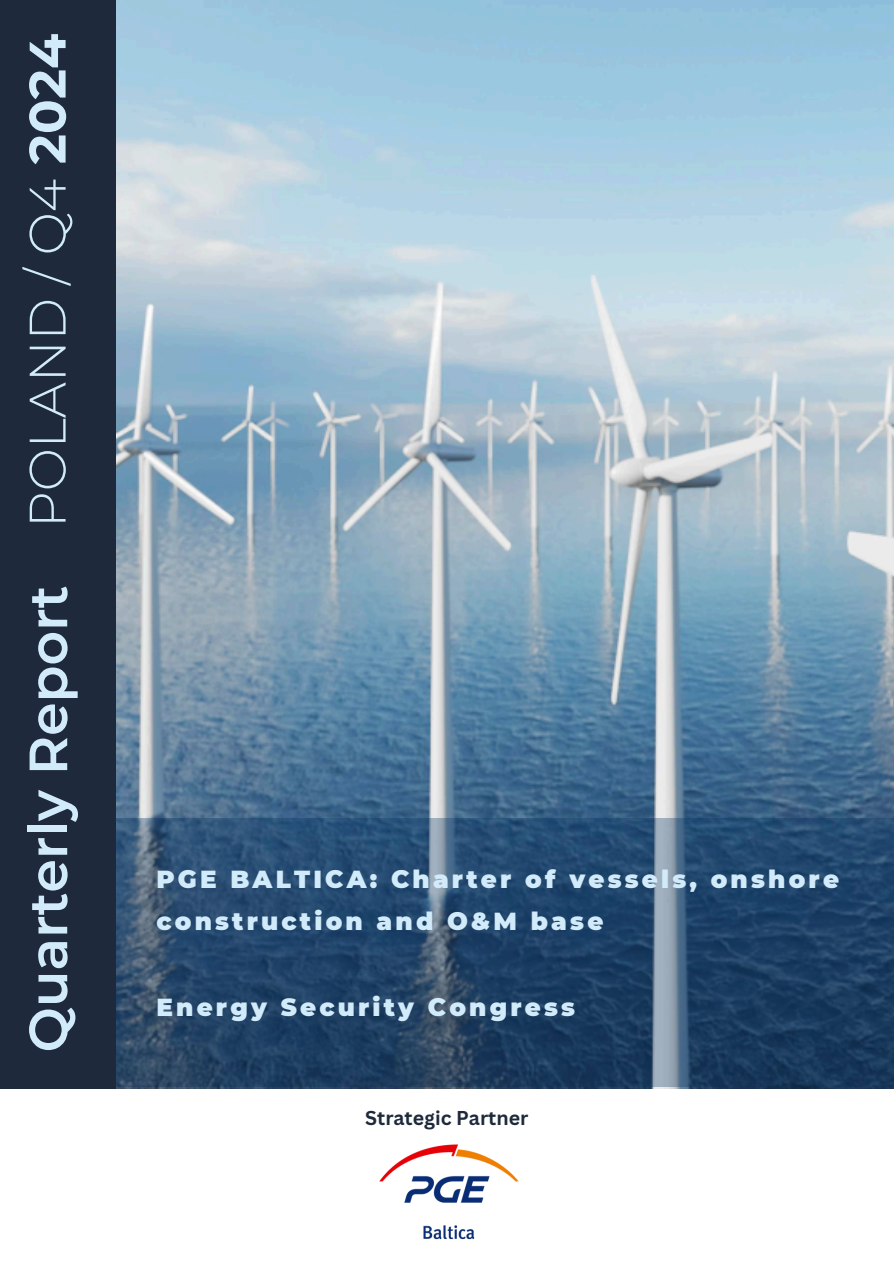
<style>
.page{position:relative;width:894px;height:1264px;background:#fff}
.page>*{position:absolute;margin:0;border:0;box-sizing:border-box;transform-origin:0 0}
.t1{font:600 53.7px "Montserrat";color:#d2ebfa}
.t2{font:300 51.3px "Montserrat";color:#d2ebfa}
.t3{font:900 24.6px/42.8px "Montserrat";letter-spacing:.13em;color:#d2ebfa}
.t4{font:700 19.5px "Canva Sans";color:#1e2a3b}
.s1{font-weight:700}
</style>
<div class="page">
<div style="left:0;top:0;width:116px;height:1088px;background:#1e2a3b"></div>
<img style="left:116px;top:0;width:777px;height:1088px">
<svg style="left:116px;top:819px;width:777px;height:267px;background:#27496b"></svg>
<img style="left:379px;top:1144px;width:140px;height:96px">
<p class="t2" style="left:16px;top:528px;width:495px;rotate:-90deg">POLAND / Q4 <span class="s1">2024</span></p>
<h1 class="t1" style="left:15px;top:1052px;width:468px;rotate:-90deg">Quarterly Report</h1>
<p class="t3" style="left:156px;top:857px;width:684px">PGE BALTICA: Charter of vessels, onshore construction and O&amp;M base</p>
<p class="t3" style="left:156px;top:985px;width:420px">Energy Security Congress</p>
<h2 class="t4" style="left:365px;top:1104px;width:165px">Strategic Partner</h2>
</div>
